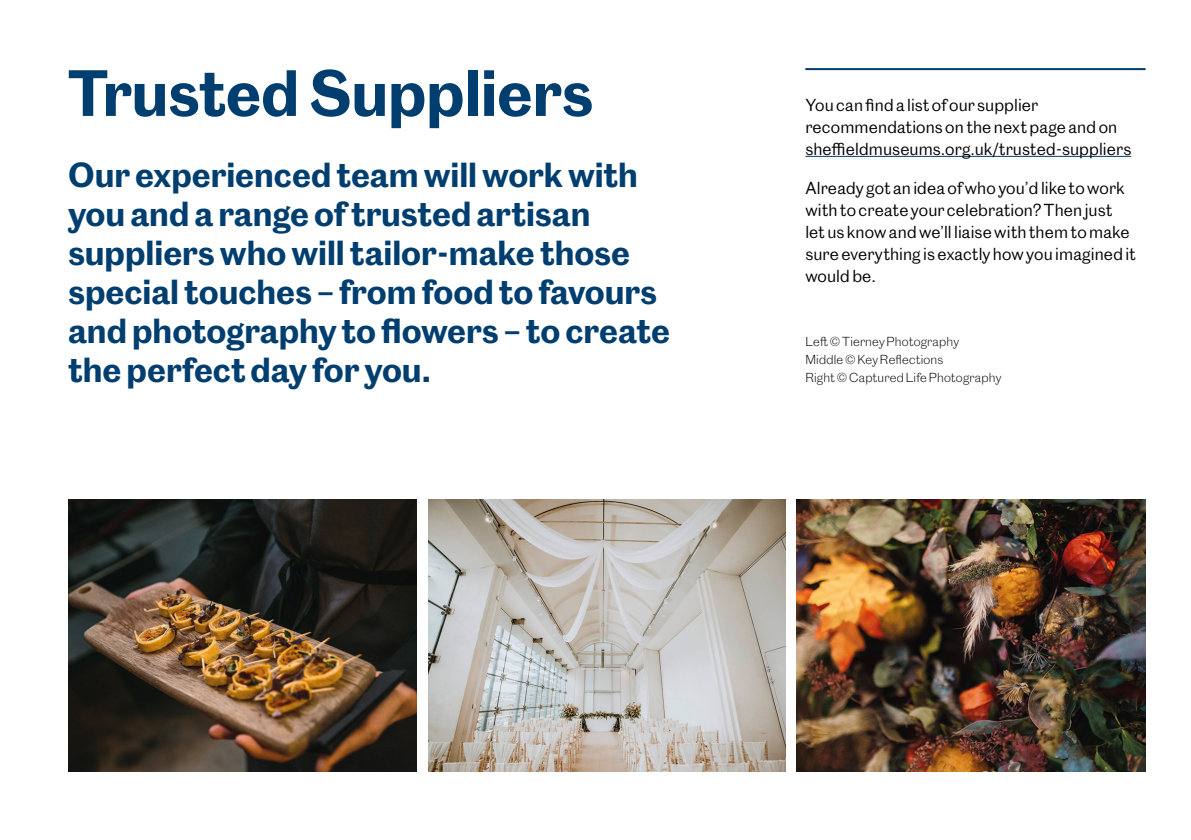
<style>
.page{position:relative;width:1191px;height:840px;background:#fff}
.page>*{position:absolute;margin:0;border:0;box-sizing:border-box;transform-origin:0 0}
.t1{font:600 60px "Caslon Doric";letter-spacing:-.005em;color:#003e70}
.t2{font:600 32px/39px "Caslon Doric";color:#003e70}
.t3{font:16px/22px "Caslon Doric";letter-spacing:.005em;color:#000}
.t4{font:300 12px/18px "Caslon Doric";letter-spacing:.02em;color:#000}
</style>
<div class="page">
<img style="left:68px;top:499px;width:349px;height:272px">
<img style="left:797px;top:499px;width:348px;height:272px">
<hr style="left:805px;top:68px;width:340px;height:2px;background:#003e70">
<img style="left:428px;top:499px;width:357px;height:272px">
<hr style="left:805px;top:156px;width:326px;height:1px;background:#003e70">
<h1 class="t1" style="left:68px;top:45px;width:527px">Trusted Suppliers</h1>
<h2 class="t2" style="left:68px;top:152px;width:603px">Our experienced team will work with you and a range of trusted artisan suppliers who will tailor-make those special touches – from food to favours and photography to flowers – to create the perfect day for you.</h2>
<p class="t3" style="left:805px;top:93px;width:327px">You can find a list of our supplier recommendations on the next page and on sheffieldmuseums.org.uk/trusted-suppliers</p>
<p class="t3" style="left:805px;top:176px;width:332px">Already got an idea of who you’d like to work with to create your celebration? Then just let us know and we’ll liaise with them to make sure everything is exactly how you imagined it would be.</p>
<p class="t4" style="left:805px;top:331px;width:197px">Left © Tierney Photography<br>Middle © Key Reflections<br>Right © Captured Life Photography</p>
</div>
